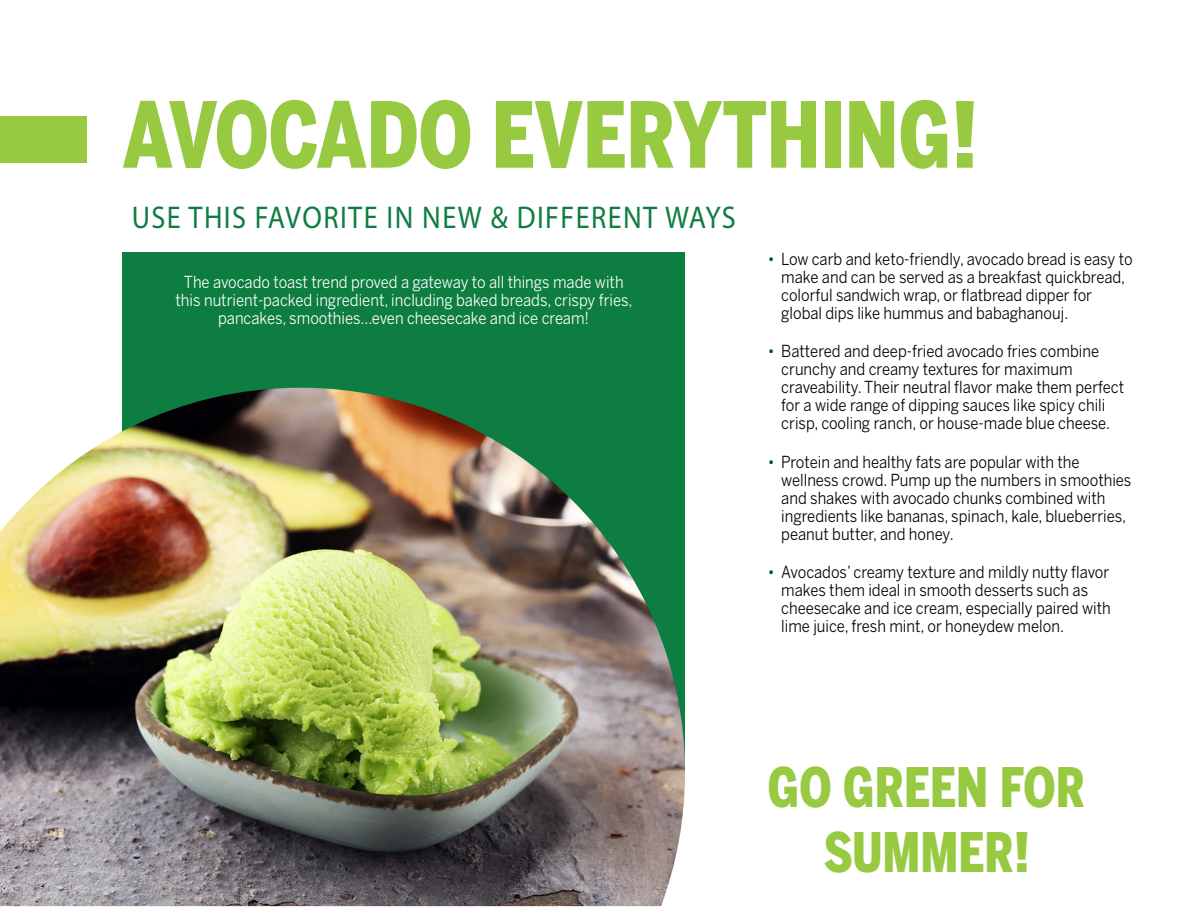
<style>
.page{position:relative;width:1188px;height:918px;background:#fff}
.page>*{position:absolute;margin:0;border:0;box-sizing:border-box;transform-origin:0 0}
.t1{font:900 90px "Benton Sans Cond";color:#97c941;scale:.9 1}
.t2{font:900 54px/64.8px "Benton Sans Cond";color:#97c941;text-align:center;scale:.9 1}
.t3{font:31.5px "Myriad Pro";letter-spacing:.05em;color:#0d7d41;scale:.9 1}
.t4{font:16.5px/18px "Benton Sans";color:#000;scale:.9 1}
.t5{font:16.5px/18px "Benton Sans";color:#fff;text-align:center;scale:.9 1}
.s1{color:#004c1d}
</style>
<div class="page">
<div style="left:123px;top:253px;width:562px;height:514px;background:#0d7d41"></div>
<img style="left:0;top:388px;width:685px;height:518px">
<div style="left:0;top:116px;width:86px;height:47px;background:#97c941"></div>
<h1 class="t1" style="left:123px;top:82px;width:952px">AVOCADO EVERYTHING!</h1>
<h3 class="t3" style="left:132px;top:198px;width:673px">USE THIS FAVORITE IN NEW &amp; DIFFERENT WAYS</h3>
<p class="t4" style="left:781px;top:250px;width:392px;text-indent:-13px"><span class="s1">•</span> Low carb and keto-friendly, avocado bread is easy to make and can be served as a breakfast quickbread, colorful sandwich wrap, or flatbread dipper for global dips like hummus and babaghanouj.</p>
<p class="t4" style="left:781px;top:342px;width:383px;text-indent:-13px"><span class="s1">•</span> Battered and deep-fried avocado fries combine crunchy and creamy textures for maximum craveability. Their neutral flavor make them perfect for a wide range of dipping sauces like spicy chili crisp, cooling ranch, or house-made blue cheese.</p>
<p class="t4" style="left:781px;top:452px;width:391px;text-indent:-13px"><span class="s1">•</span> Protein and healthy fats are popular with the wellness crowd. Pump up the numbers in smoothies and shakes with avocado chunks combined with ingredients like bananas, spinach, kale, blueberries, peanut butter, and honey.</p>
<p class="t4" style="left:781px;top:563px;width:368px;text-indent:-13px"><span class="s1">•</span> Avocados’ creamy texture and mildly nutty flavor makes them ideal in smooth desserts such as cheesecake and ice cream, especially paired with lime juice, fresh mint, or honeydew melon.</p>
<p class="t5" style="left:176px;top:272px;width:509px">The avocado toast trend proved a gateway to all things made with this nutrient-packed ingredient, including baked breads, crispy fries, pancakes, smoothies...even cheesecake and ice cream!</p>
<h2 class="t2" style="left:768px;top:755px;width:354px">GO GREEN FOR<br>SUMMER!</h2>
</div>
